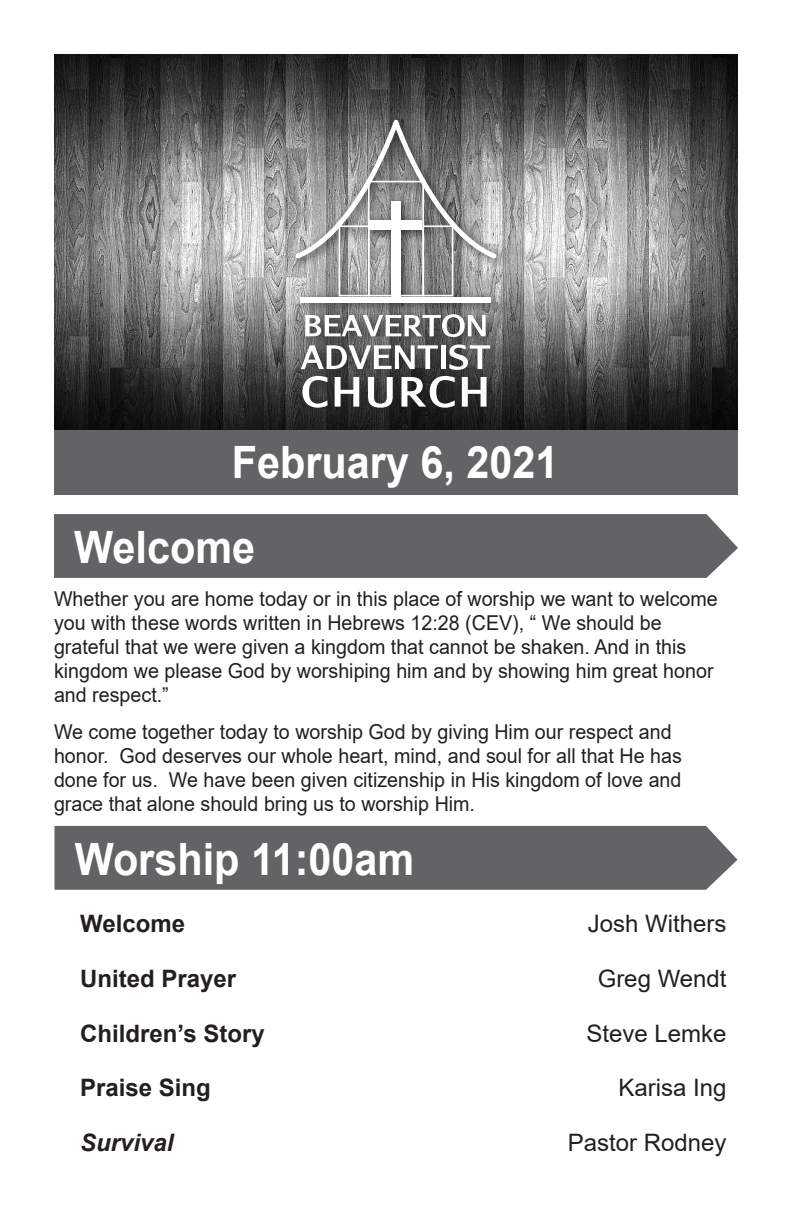
<style>
.page{position:relative;width:792px;height:1224px;background:#fff}
.page>*{position:absolute;margin:0;border:0;box-sizing:border-box;transform-origin:0 0}
.Paragraph_Style_5{font:700 44.6px "Arial";color:#fff;scale:.93 1}
.Paragraph_Style_4{font:24px "Arial";color:#231f20}
.Paragraph_Style_4-2{font:700 24px "Arial";color:#231f20}
.Paragraph_Style_4-3{font:italic 700 24px "Arial";color:#231f20}
.Announcements{font:20.4px/24px "Arial";color:#231f20;scale:.96 1}
</style>
<div class="page">
<img style="left:54px;top:54px;width:684px;height:376px">
<div style="left:289px;top:113px;width:220px;height:308px;background:#231f20;opacity:.9"></div>
<div style="left:301px;top:297px;width:190px;height:5px;background:#fff"></div>
<svg style="left:295px;top:120px;width:202px;height:176px;background:#989898"></svg>
<svg style="left:305px;top:314px;width:181px;height:23px"></svg>
<svg style="left:301px;top:345px;width:137px;height:24px"></svg>
<div style="left:441px;top:345px;width:5px;height:24px;background:#fff"></div>
<svg style="left:449px;top:345px;width:41px;height:25px"></svg>
<svg style="left:302px;top:376px;width:25px;height:32px"></svg>
<svg style="left:335px;top:377px;width:24px;height:30px"></svg>
<svg style="left:368px;top:377px;width:25px;height:31px"></svg>
<svg style="left:401px;top:376px;width:54px;height:32px"></svg>
<svg style="left:462px;top:377px;width:25px;height:30px"></svg>
<div style="left:54px;top:430px;width:684px;height:64px;background:#636366"></div>
<div style="left:54px;top:514px;width:684px;height:64px;background:#636366"></div>
<div style="left:54px;top:826px;width:684px;height:64px;background:#636366"></div>
<p class="Paragraph_Style_5" style="left:232px;top:431px;width:353px">February 6, 2021</p>
<p class="Paragraph_Style_5" style="left:74px;top:516px;width:196px">Welcome</p>
<p class="Announcements" style="left:54px;top:586px;width:693px">Whether you are home today or in this place of worship we want to welcome you with these words written in Hebrews 12:28 (CEV), “ We should be grateful that we were given a kingdom that cannot be shaken. And in this kingdom we please God by worshiping him and by showing him great honor and respect.”</p>
<p class="Announcements" style="left:54px;top:719px;width:656px">We come together today to worship God by giving Him our respect and honor. God deserves our whole heart, mind, and soul for all that He has done for us. We have been given citizenship in His kingdom of love and grace that alone should bring us to worship Him.</p>
<p class="Paragraph_Style_5" style="left:75px;top:827px;width:367px">Worship 11:00am</p>
<p class="Paragraph_Style_4-2" style="left:80px;top:907px;width:106px">Welcome</p>
<p class="Paragraph_Style_4" style="left:588px;top:907px;width:140px">Josh Withers</p>
<p class="Paragraph_Style_4-2" style="left:80px;top:961px;width:158px">United Prayer</p>
<p class="Paragraph_Style_4" style="left:598px;top:962px;width:130px">Greg Wendt</p>
<p class="Paragraph_Style_4-2" style="left:80px;top:1016px;width:186px">Children’s Story</p>
<p class="Paragraph_Style_4" style="left:587px;top:1017px;width:142px">Steve Lemke</p>
<p class="Paragraph_Style_4-2" style="left:80px;top:1071px;width:132px">Praise Sing</p>
<p class="Paragraph_Style_4" style="left:619px;top:1071px;width:110px">Karisa Ing</p>
<p class="Paragraph_Style_4-3" style="left:80px;top:1127px;width:95px">Survival</p>
<p class="Paragraph_Style_4" style="left:568px;top:1126px;width:160px">Pastor Rodney</p>
</div>
